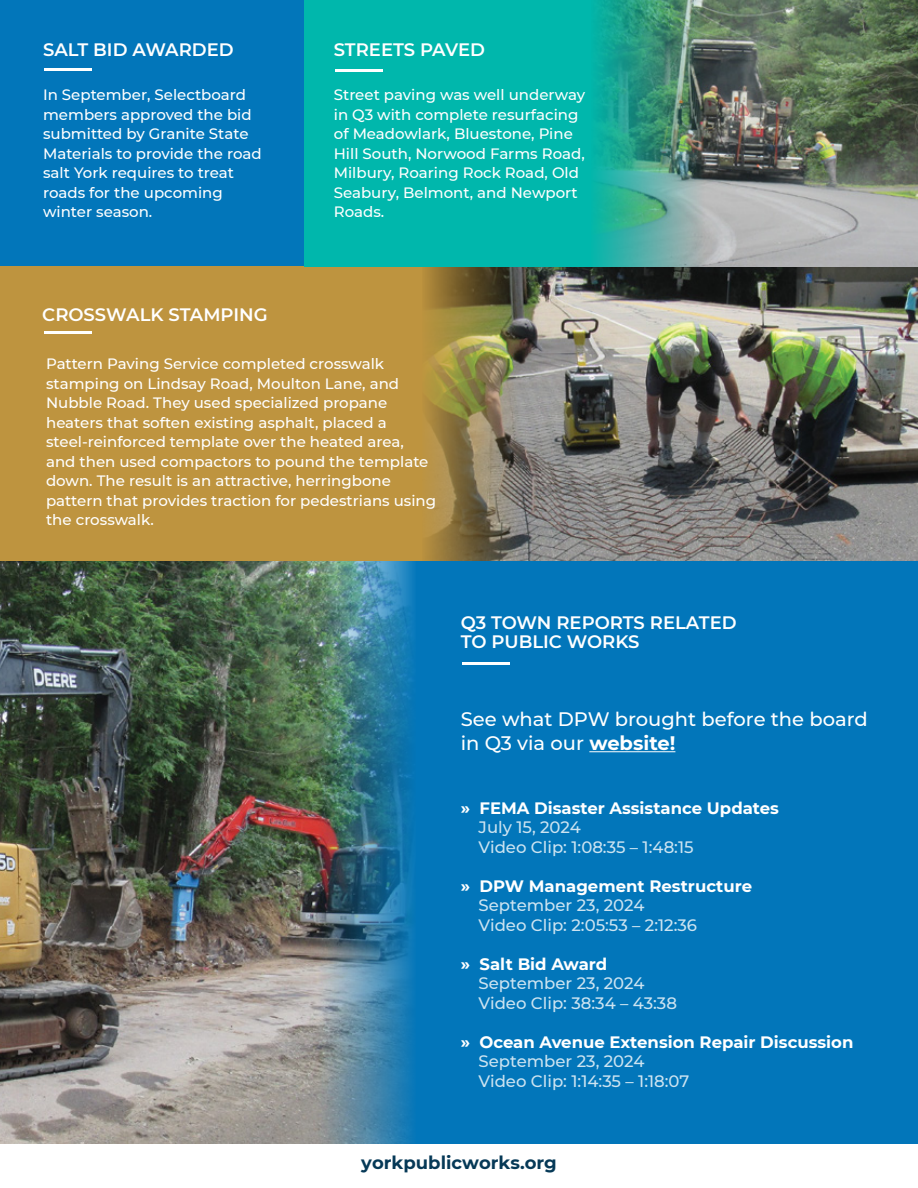
<style>
.page{position:relative;width:918px;height:1188px;background:#fff}
.page>*{position:absolute;margin:0;border:0;box-sizing:border-box;transform-origin:0 0}
.t1{font:500 19.5px/24px "Montserrat";color:#fff}
.t2{font:600 18px/19.5px "Montserrat";color:#fff}
.t3{font:700 18px "Montserrat";color:#063957}
.t4{font:500 16.5px/19.5px "Montserrat";color:rgb(255 255 255/.8)}
.t5{font:700 16.5px "Montserrat";color:#fff}
.t6{font:500 15px/19.5px "Montserrat";color:#fff}
.s1{font-weight:700}
</style>
<div class="page">
<div style="left:0;top:559px;width:918px;height:585px;background:#0276ba"></div>
<div style="left:0;top:0;width:305px;height:518px;background:#0276ba"></div>
<img style="left:0;top:561px;width:306px;height:583px">
<img style="left:306px;top:561px;width:107px;height:583px">
<hr style="left:462px;top:662px;width:48px;height:3px;background:#fff">
<hr style="left:589px;top:751px;width:86px;height:1px;background:#fff">
<img style="left:532px;top:267px;width:386px;height:294px">
<div style="left:0;top:267px;width:421px;height:294px;background:#be943f"></div>
<img style="left:421px;top:267px;width:111px;height:294px">
<hr style="left:44px;top:331px;width:47px;height:2px;background:#fff">
<hr style="left:44px;top:68px;width:48px;height:3px;background:#fff">
<div style="left:304px;top:0;width:614px;height:267px;background:#00b7ac"></div>
<img style="left:716px;top:0;width:202px;height:267px">
<img style="left:596px;top:0;width:120px;height:267px">
<hr style="left:335px;top:69px;width:48px;height:3px;background:#fff">
<p class="t2" style="left:43px;top:39px;width:192px">SALT BID AWARDED</p>
<p class="t6" style="left:43px;top:84px;width:220px">In September, Selectboard members approved the bid submitted by Granite State<br>Materials to provide the road salt York requires to treat roads for the upcoming winter season.</p>
<p class="t2" style="left:334px;top:39px;width:153px">STREETS PAVED</p>
<p class="t6" style="left:334px;top:84px;width:253px">Street paving was well underway in Q3 with complete resurfacing of Meadowlark, Bluestone, Pine<br>Hill South, Norwood Farms Road,<br>Milbury, Roaring Rock Road, Old<br>Seabury, Belmont, and Newport<br>Roads.</p>
<p class="t2" style="left:42px;top:304px;width:227px">CROSSWALK STAMPING</p>
<p class="t6" style="left:46px;top:353px;width:392px">Pattern Paving Service completed crosswalk stamping on Lindsay Road, Moulton Lane, and Nubble Road. They used specialized propane heaters that soften existing asphalt, placed a steel-reinforced template over the heated area, and then used compactors to pound the template down. The result is an attractive, herringbone pattern that provides traction for pedestrians using the crosswalk.</p>
<p class="t2" style="left:461px;top:612px;width:277px">Q3 TOWN REPORTS RELATED<br>TO PUBLIC WORKS</p>
<h1 class="t1" style="left:461px;top:707px;width:408px">See what DPW brought before the board in Q3 via our <span class="s1">website!</span></h1>
<p class="t5" style="left:461px;top:796px;width:320px">» FEMA Disaster Assistance Updates</p>
<p class="t4" style="left:479px;top:817px;width:217px">July 15, 2024<br>Video Clip: 1:08:35 – 1:48:15</p>
<p class="t5" style="left:461px;top:874px;width:293px">» DPW Management Restructure</p>
<p class="t4" style="left:479px;top:895px;width:220px">September 23, 2024<br>Video Clip: 2:05:53 – 2:12:36</p>
<p class="t5" style="left:461px;top:952px;width:148px">» Salt Bid Award</p>
<p class="t4" style="left:479px;top:973px;width:200px">September 23, 2024<br>Video Clip: 38:34 – 43:38</p>
<p class="t5" style="left:461px;top:1030px;width:394px">» Ocean Avenue Extension Repair Discussion</p>
<p class="t4" style="left:479px;top:1051px;width:212px">September 23, 2024<br>Video Clip: 1:14:35 – 1:18:07</p>
<p class="t3" style="left:361px;top:1150px;width:197px">yorkpublicworks.org</p>
</div>
